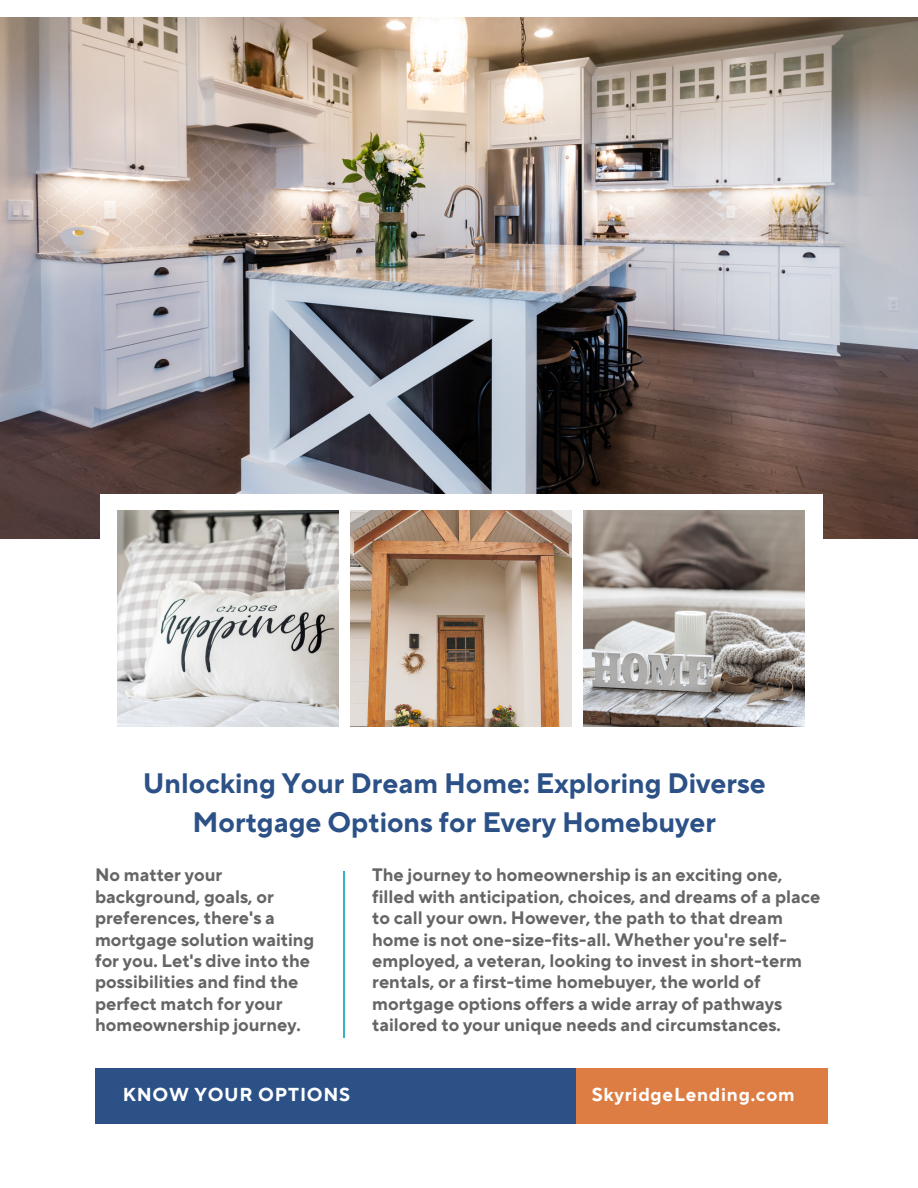
<style>
.page{position:relative;width:918px;height:1188px;background:#fff}
.page>*{position:absolute;margin:0;border:0;box-sizing:border-box;transform-origin:0 0}
.t1{font:700 28.05px/38.2px "TT Norms Pro";color:#2b5187;text-align:center}
.t2{font:700 18.75px "TT Norms Pro";letter-spacing:.04em;color:#fff}
.t3{font:700 18px/21.3px "TT Norms Pro";color:#656565}
</style>
<div class="page">
<img style="left:1px;top:18px;width:917px;height:521px">
<div style="left:95px;top:1069px;width:506px;height:55px;background:#2b5187"></div>
<div style="left:576px;top:1069px;width:252px;height:55px;background:#de7d43"></div>
<hr style="left:344px;top:871px;width:1px;height:166px;background:#34b1c7">
<div style="left:100px;top:494px;width:722px;height:248px;background:#fff"></div>
<img style="left:117px;top:510px;width:222px;height:216px">
<img style="left:350px;top:510px;width:222px;height:216px">
<img style="left:583px;top:510px;width:222px;height:216px">
<p class="t1" style="left:143px;top:766px;width:625px">Unlocking Your Dream Home: Exploring Diverse<br>Mortgage Options for Every Homebuyer</p>
<p class="t3" style="left:95px;top:865px;width:221px">No matter your background, goals, or preferences, there's a mortgage solution waiting for you. Let's dive into the possibilities and find the perfect match for your homeownership journey.</p>
<p class="t3" style="left:372px;top:865px;width:450px">The journey to homeownership is an exciting one, filled with anticipation, choices, and dreams of a place to call your own. However, the path to that dream home is not one-size-fits-all. Whether you're self&shy;employed, a veteran, looking to invest in short-term rentals, or a first-time homebuyer, the world of mortgage options offers a wide array of pathways tailored to your unique needs and circumstances.</p>
<p class="t2" style="left:123px;top:1083px;width:229px">KNOW YOUR OPTIONS</p>
<p class="t2" style="left:592px;top:1083px;width:204px">SkyridgeLending.com</p>
</div>
